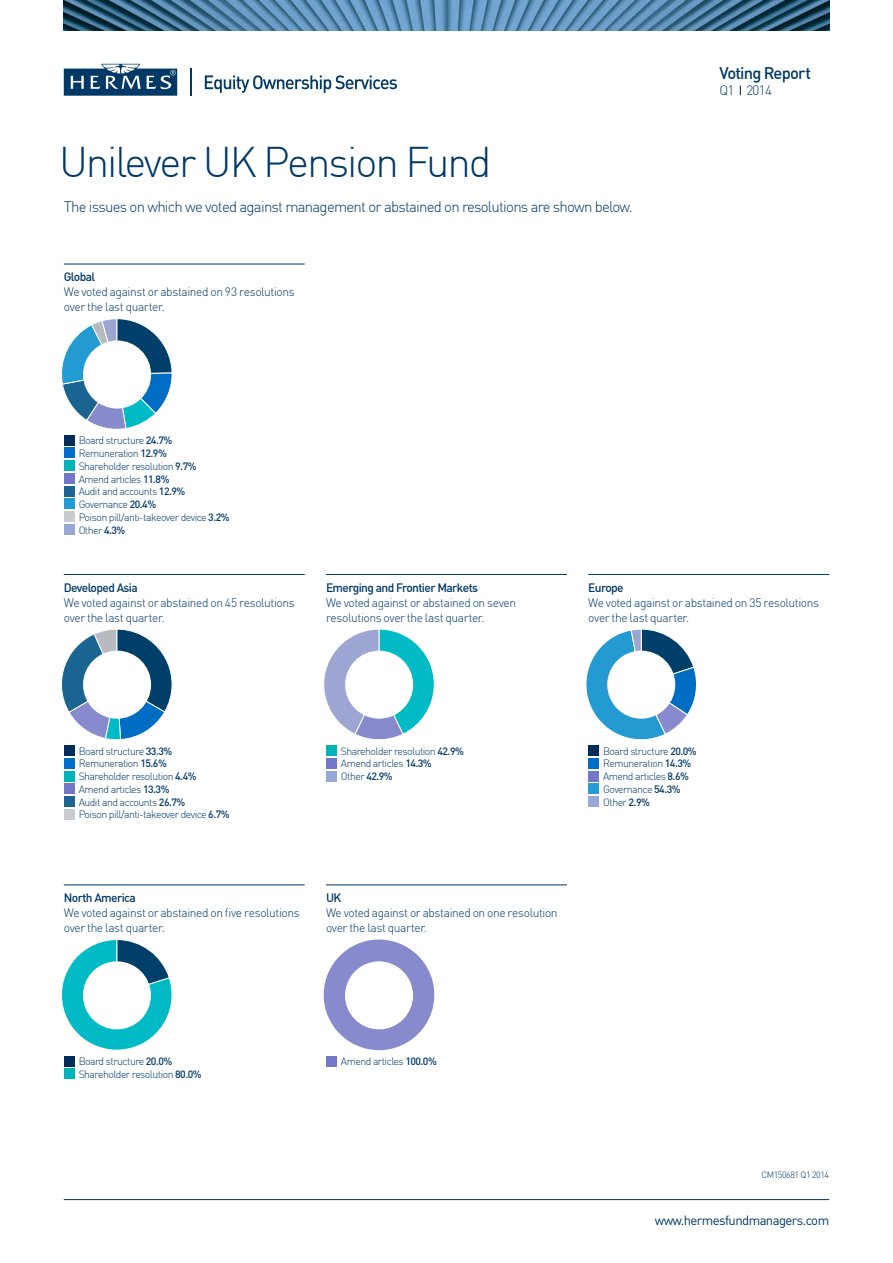
<style>
.page{position:relative;width:893px;height:1263px;background:#fff}
.page>*{position:absolute;margin:0;border:0;box-sizing:border-box;transform-origin:0 0}
.t1{font:300 42px "DIN";letter-spacing:-.05em;color:#003866}
.t2{font:500 16.5px "DIN";letter-spacing:-.045em;color:#003866}
.t3{font:300 15px "DIN";letter-spacing:-.05em;color:#003866}
.t4{font:300 13.5px "DIN";letter-spacing:-.05em;color:#003866}
.t5{font:13.2px "DIN";letter-spacing:-.045em;color:#003866}
.t6{font:300 12px/15px "DIN";letter-spacing:-.035em;color:#003866}
.t7{font:500 12px "DIN";letter-spacing:-.05em;color:#003866}
.t8{font:300 10.5px/12.8px "DIN";letter-spacing:-.05em;color:#003866}
.t9{font:300 9px "DIN";letter-spacing:-.05em;color:#003866}
.s1{font-weight:500}
</style>
<div class="page">
<hr style="left:64px;top:1199px;width:765px;height:1px;background:#003866">
<img style="left:64px;top:0;width:765px;height:31px">
<svg style="left:205px;top:75px;width:192px;height:18px"></svg>
<hr style="left:190px;top:69px;width:2px;height:27px;background:#003866">
<svg style="left:64px;top:64px;width:113px;height:32px"></svg>
<hr style="left:326px;top:574px;width:241px;height:1px;background:#003866">
<hr style="left:64px;top:574px;width:241px;height:1px;background:#003866">
<hr style="left:326px;top:884px;width:241px;height:1px;background:#003866">
<hr style="left:588px;top:574px;width:241px;height:1px;background:#003866">
<hr style="left:64px;top:884px;width:241px;height:1px;background:#003866">
<hr style="left:64px;top:264px;width:241px;height:1px;background:#003866">
<svg style="left:61px;top:629px;width:111px;height:111px"></svg>
<svg style="left:324px;top:629px;width:111px;height:111px"></svg>
<svg style="left:324px;top:939px;width:110px;height:111px"></svg>
<svg style="left:586px;top:629px;width:111px;height:111px"></svg>
<svg style="left:61px;top:939px;width:111px;height:112px"></svg>
<svg style="left:61px;top:318px;width:111px;height:111px"></svg>
<div style="left:64px;top:435px;width:10px;height:10px;background:#002c59"></div>
<div style="left:64px;top:448px;width:10px;height:10px;background:#006dc9"></div>
<div style="left:64px;top:460px;width:10px;height:11px;background:#00b2ba"></div>
<div style="left:64px;top:473px;width:10px;height:11px;background:#7277c7"></div>
<div style="left:64px;top:486px;width:10px;height:10px;background:#1c6593"></div>
<div style="left:64px;top:499px;width:10px;height:10px;background:#249bd4"></div>
<div style="left:64px;top:511px;width:10px;height:11px;background:#c8ccd0"></div>
<div style="left:64px;top:524px;width:10px;height:11px;background:#98a8d6"></div>
<div style="left:588px;top:745px;width:11px;height:11px;background:#002c59"></div>
<div style="left:588px;top:758px;width:11px;height:10px;background:#006dc9"></div>
<div style="left:588px;top:771px;width:11px;height:10px;background:#7277c7"></div>
<div style="left:588px;top:784px;width:11px;height:10px;background:#249bd4"></div>
<div style="left:588px;top:796px;width:11px;height:11px;background:#98a8d6"></div>
<div style="left:64px;top:745px;width:10px;height:11px;background:#002c59"></div>
<div style="left:64px;top:758px;width:10px;height:10px;background:#006dc9"></div>
<div style="left:64px;top:771px;width:10px;height:10px;background:#00b2ba"></div>
<div style="left:64px;top:784px;width:10px;height:10px;background:#7277c7"></div>
<div style="left:64px;top:796px;width:10px;height:11px;background:#1c6593"></div>
<div style="left:64px;top:809px;width:10px;height:10px;background:#c8ccd0"></div>
<div style="left:64px;top:1056px;width:10px;height:10px;background:#002c59"></div>
<div style="left:64px;top:1068px;width:10px;height:11px;background:#00b2ba"></div>
<div style="left:326px;top:745px;width:10px;height:11px;background:#00b2ba"></div>
<div style="left:326px;top:758px;width:10px;height:10px;background:#7277c7"></div>
<div style="left:326px;top:771px;width:10px;height:10px;background:#98a8d6"></div>
<div style="left:326px;top:1056px;width:10px;height:10px;background:#7277c7"></div>
<div style="left:345px;top:651px;width:68px;height:68px;background:#fff;border-radius:50%"></div>
<div style="left:83px;top:961px;width:68px;height:68px;background:#fff;border-radius:50%"></div>
<div style="left:83px;top:651px;width:68px;height:68px;background:#fff;border-radius:50%"></div>
<div style="left:607px;top:651px;width:68px;height:68px;background:#fff;border-radius:50%"></div>
<div style="left:345px;top:961px;width:68px;height:68px;background:#fff;border-radius:50%"></div>
<div style="left:83px;top:340px;width:68px;height:68px;background:#fff;border-radius:50%"></div>
<h1 class="t1" style="left:59px;top:136px;width:434px">Unilever UK Pension Fund</h1>
<h3 class="t3" style="left:64px;top:197px;width:571px">The issues on which we voted against management or abstained on resolutions are shown below.</h3>
<p class="t7" style="left:64px;top:269px;width:33px">Global</p>
<p class="t6" style="left:64px;top:284px;width:232px">We voted against or abstained on 93 resolutions over the last quarter.</p>
<p class="t8" style="left:79px;top:434px;width:153px">Board structure <span class="s1">24.7%<br></span>Remuneration <span class="s1">12.9%<br></span>Shareholder resolution <span class="s1">9.7%<br></span>Amend articles <span class="s1">11.8%<br></span>Audit and accounts <span class="s1">12.9%<br></span>Governance <span class="s1">20.4%<br></span>Poison pill/anti-takeover device <span class="s1">3.2%<br></span>Other <span class="s1">4.3%</span></p>
<h2 class="t2" style="left:719px;top:62px;width:93px">Voting Report</h2>
<p class="t4" style="left:719px;top:82px;width:54px">Q1 2014</p>
<p class="t7" style="left:64px;top:580px;width:76px">Developed Asia</p>
<p class="t6" style="left:64px;top:595px;width:233px">We voted against or abstained on 45 resolutions over the last quarter.</p>
<p class="t7" style="left:326px;top:580px;width:154px">Emerging and Frontier Markets</p>
<p class="t6" style="left:326px;top:595px;width:192px">We voted against or abstained on seven resolutions over the last quarter.</p>
<p class="t7" style="left:588px;top:580px;width:37px">Europe</p>
<p class="t6" style="left:588px;top:595px;width:232px">We voted against or abstained on 35 resolutions over the last quarter.</p>
<p class="t8" style="left:79px;top:744px;width:153px">Board structure <span class="s1">33.3%<br></span>Remuneration <span class="s1">15.6%<br></span>Shareholder resolution <span class="s1">4.4%<br></span>Amend articles <span class="s1">13.3%<br></span>Audit and accounts <span class="s1">26.7%<br></span>Poison pill/anti-takeover device <span class="s1">6.7%</span></p>
<p class="t8" style="left:341px;top:744px;width:125px">Shareholder resolution <span class="s1">42.9%<br></span>Amend articles <span class="s1">14.3%<br></span>Other <span class="s1">42.9%</span></p>
<p class="t7" style="left:64px;top:890px;width:74px">North America</p>
<p class="t6" style="left:64px;top:905px;width:237px">We voted against or abstained on five resolutions over the last quarter.</p>
<p class="t7" style="left:326px;top:890px;width:17px">UK</p>
<p class="t6" style="left:326px;top:905px;width:233px">We voted against or abstained on one resolution over the last quarter.</p>
<p class="t8" style="left:603px;top:744px;width:95px">Board structure <span class="s1">20.0%<br></span>Remuneration <span class="s1">14.3%<br></span>Amend articles <span class="s1">8.6%<br></span>Governance <span class="s1">54.3%<br></span>Other <span class="s1">2.9%</span></p>
<p class="t8" style="left:79px;top:1055px;width:125px">Board structure <span class="s1">20.0%<br></span>Shareholder resolution <span class="s1">80.0%</span></p>
<p class="t8" style="left:341px;top:1055px;width:97px">Amend articles <span class="s1">100.0%</span></p>
<p class="t9" style="left:761px;top:1169px;width:69px">CM150681 Q1 2014</p>
<p class="t5" style="left:655px;top:1212px;width:176px">www.hermesfundmanagers.com</p>
</div>
